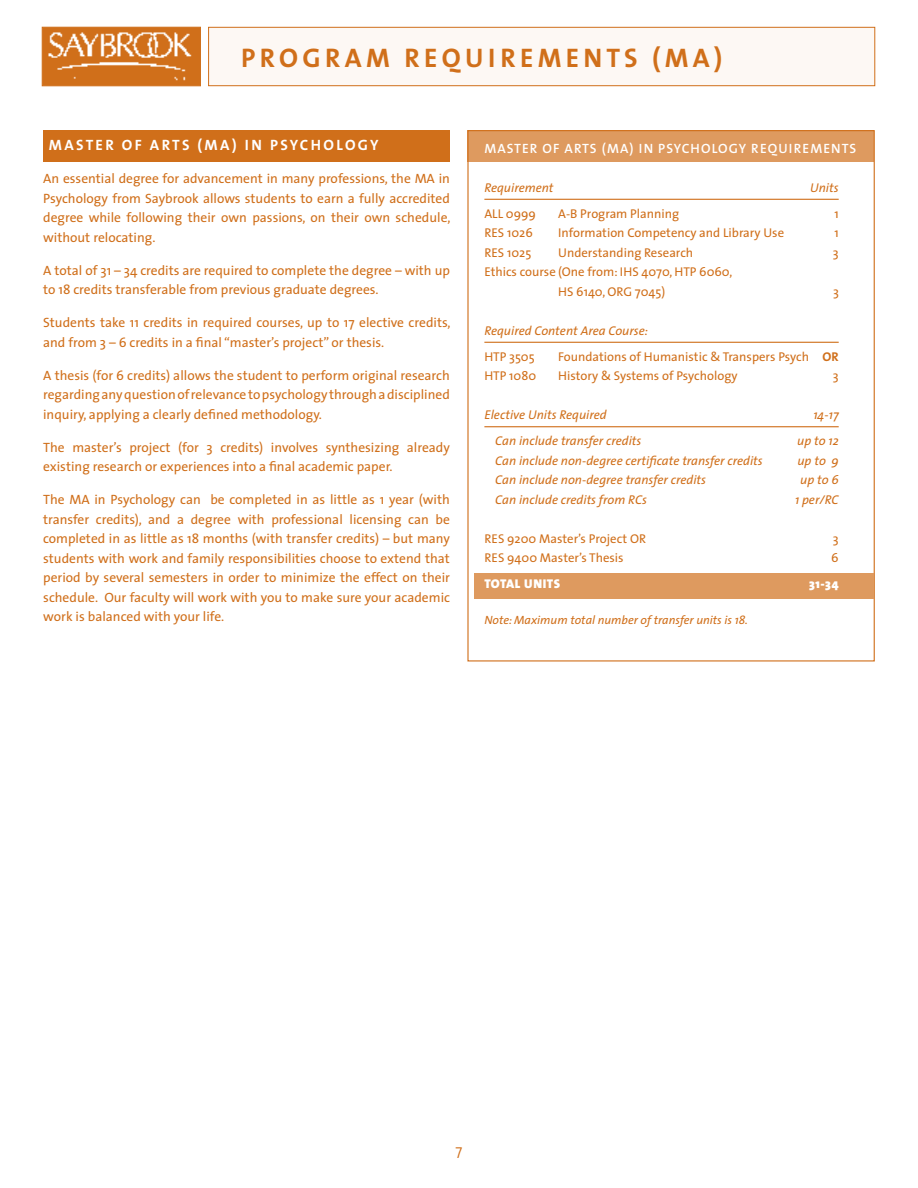
<style>
.page{position:relative;width:918px;height:1188px;background:#fff}
.page>*{position:absolute;margin:0;border:0;box-sizing:border-box;transform-origin:0 0}
.t1{font:27px "The Sans Bold Caps";letter-spacing:.16em;color:#d06f1a}
.t2{font:15px "The Sans Bold Caps";letter-spacing:.155em;color:#fff}
.t3{font:300 15px "The Sans";color:#d06f1a}
.t4{font:13.5px/19.5px "The Sans";color:#d06f1a;text-align:justify}
.t5{font:13.5px "The Sans Semi Bold Caps";letter-spacing:.08em;color:#fff}
.t6{font:12.75px/19.5px "The Sans";color:#d06f1a;text-align:center}
.t7{font:italic 12.75px "The Sans";color:#d06f1a}
.t8{font:900 12.75px "The Sans";letter-spacing:.04em;color:#fff}
.t9{font:italic 12px "The Sans";color:#d06f1a}
.s1{font-weight:700}
</style>
<div class="page">
<div style="left:467px;top:130px;width:407px;height:31px;background:#de9a5f"></div>
<div style="left:42px;top:27px;width:159px;height:59px;background:#d06f1a;border:1px solid #d06f1a"></div>
<img style="left:47px;top:28px;width:146px;height:58px">
<div style="left:208px;top:27px;width:667px;height:59px;background:#fdf8f4;border:1px solid #d06f1a"></div>
<div style="left:43px;top:130px;width:407px;height:32px;background:#d06f1a"></div>
<div style="left:475px;top:573px;width:399px;height:26px;background:#de9a5f"></div>
<hr style="left:484px;top:199px;width:355px;height:1px;background:#d06f1a">
<hr style="left:484px;top:342px;width:355px;height:1px;background:#d06f1a">
<hr style="left:484px;top:426px;width:355px;height:1px;background:#d06f1a">
<h1 class="t1" style="left:241px;top:35px;width:483px">PROGRAM REQUIREMENTS (MA)</h1>
<p class="t2" style="left:49px;top:133px;width:331px">MASTER OF ARTS (MA) IN PSYCHOLOGY</p>
<p class="t4" style="left:43px;top:169px;width:409px">An essential degree for advancement in many professions, the MA in Psychology from Saybrook allows students to earn a fully accredited degree while following their own passions, on their own schedule, without relocating.</p>
<p class="t4" style="left:43px;top:260px;width:408px">A total of 31 – 34 credits are required to complete the degree – with up to 18 credits transferable from previous graduate degrees.</p>
<p class="t4" style="left:43px;top:313px;width:409px">Students take 11 credits in required courses, up to 17 elective credits, and from 3 – 6 credits in a final “master’s project” or thesis.</p>
<p class="t4" style="left:43px;top:365px;width:408px">A thesis (for 6 credits) allows the student to perform original research regardinganyquestionofrelevancetopsychology throughadisciplined inquiry, applying a clearly defined methodology.</p>
<p class="t4" style="left:43px;top:437px;width:408px">The master’s project (for 3 credits) involves synthesizing already existing research or experiences into a final academic paper.</p>
<p class="t4" style="left:43px;top:490px;width:408px">The MA in Psychology can be completed in as little as 1 year (with transfer credits), and a degree with professional licensing can be completed in as little as 18 months (with transfer credits) – but many students with work and family responsibilities choose to extend that period by several semesters in order to minimize the effect on their schedule. Our faculty will work with you to make sure your academic work is balanced with your life.</p>
<p class="t5" style="left:484px;top:137px;width:373px">MASTER OF ARTS (MA) IN PSYCHOLOGY REQUIREMENTS</p>
<p class="t7" style="left:484px;top:177px;width:71px">Requirement</p>
<p class="t7" style="left:810px;top:177px;width:30px">Units</p>
<p class="t6" style="left:484px;top:203px;width:53px">ALL 0999</p>
<p class="t6" style="left:558px;top:203px;width:123px">A-B Program Planning</p>
<p class="t6" style="left:834px;top:203px;width:6px">1</p>
<p class="t6" style="left:484px;top:223px;width:50px">RES 1026</p>
<p class="t6" style="left:558px;top:223px;width:227px">Information Competency and Library Use</p>
<p class="t6" style="left:834px;top:223px;width:6px">1</p>
<p class="t6" style="left:484px;top:242px;width:48px">RES 1025</p>
<p class="t6" style="left:558px;top:242px;width:137px">Understanding Research</p>
<p class="t6" style="left:833px;top:242px;width:7px">3</p>
<p class="t6" style="left:484px;top:262px;width:249px">Ethics course (One from: IHS 4070, HTP 6060,<br>HS 6140, ORG 7045)</p>
<p class="t6" style="left:833px;top:281px;width:7px">3</p>
<p class="t7" style="left:484px;top:320px;width:165px">Required Content Area Course:</p>
<p class="t6" style="left:484px;top:346px;width:52px">HTP 3505</p>
<p class="t6" style="left:558px;top:346px;width:282px">Foundations of Humanistic &amp; Transpers Psych <span class="s1">OR</span></p>
<p class="t6" style="left:484px;top:366px;width:53px">HTP 1080</p>
<p class="t6" style="left:558px;top:366px;width:181px">History &amp; Systems of Psychology</p>
<p class="t6" style="left:833px;top:366px;width:7px">3</p>
<p class="t7" style="left:484px;top:404px;width:124px">Elective Units Required</p>
<p class="t7" style="left:813px;top:404px;width:27px">14-17</p>
<p class="t7" style="left:495px;top:430px;width:148px">Can include transfer credits</p>
<p class="t7" style="left:797px;top:430px;width:43px">up to 12</p>
<p class="t7" style="left:495px;top:450px;width:269px">Can include non-degree certificate transfer credits</p>
<p class="t7" style="left:797px;top:450px;width:43px">up to 9</p>
<p class="t7" style="left:495px;top:469px;width:212px">Can include non-degree transfer credits</p>
<p class="t7" style="left:800px;top:469px;width:40px">up to 6</p>
<p class="t7" style="left:495px;top:489px;width:153px">Can include credits from RCs</p>
<p class="t7" style="left:795px;top:489px;width:45px">1 per/RC</p>
<p class="t6" style="left:484px;top:528px;width:163px">RES 9200 Master’s Project OR</p>
<p class="t6" style="left:833px;top:528px;width:7px">3</p>
<p class="t6" style="left:484px;top:548px;width:141px">RES 9400 Master’s Thesis</p>
<p class="t6" style="left:831px;top:548px;width:9px">6</p>
<p class="t8" style="left:484px;top:573px;width:77px">TOTAL UNITS</p>
<p class="t8" style="left:809px;top:573px;width:31px">31-34</p>
<p class="t9" style="left:484px;top:610px;width:265px">Note: Maximum total number of transfer units is 18.</p>
<p class="t3" style="left:456px;top:1138px;width:8px">7</p>
</div>
